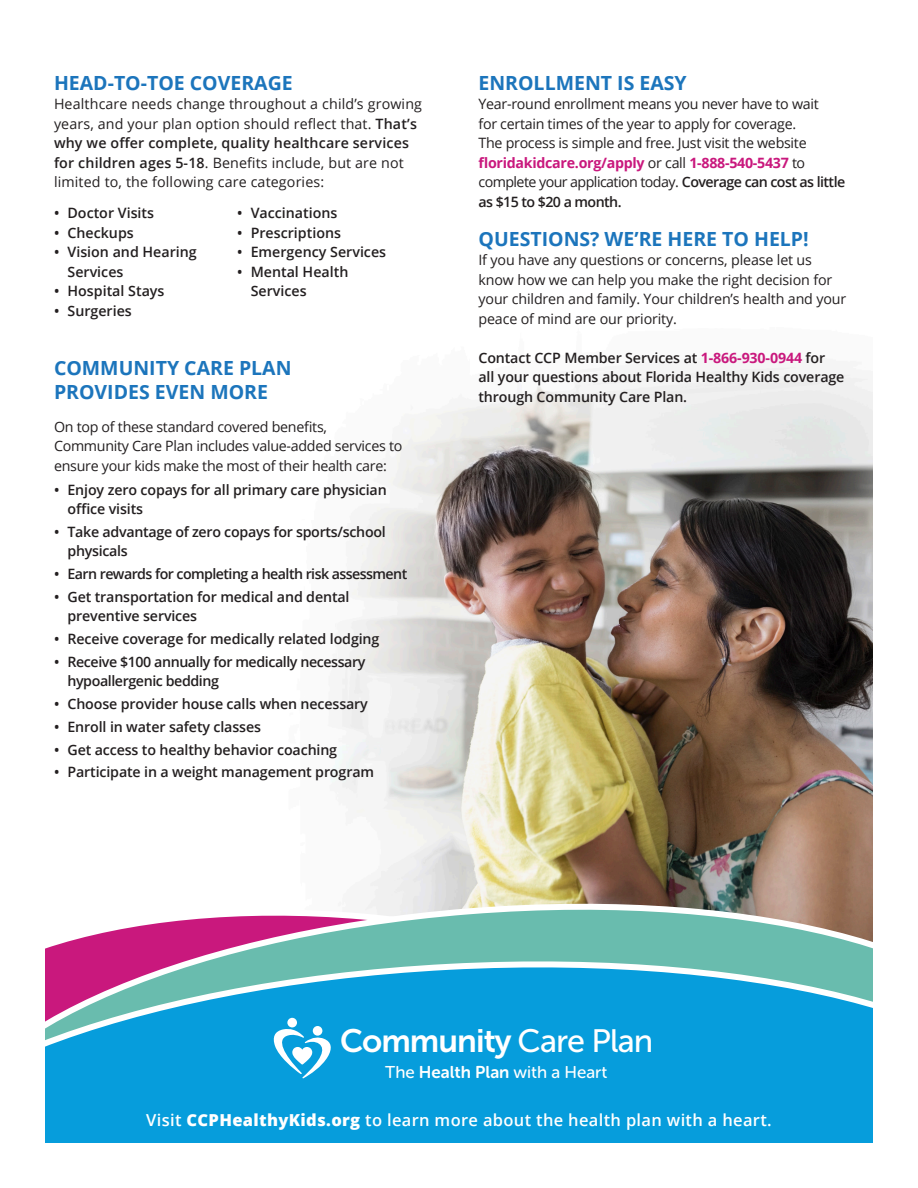
<style>
.page{position:relative;width:918px;height:1188px;background:#fff}
.page>*{position:absolute;margin:0;border:0;box-sizing:border-box;transform-origin:0 0}
.t1{font:32.25px "Museo Sans 700";letter-spacing:-.03em;color:#fff}
.t2{font:700 19.5px/24px "Open Sans";color:#1c75bc}
.t3{font:17.1px "Museo Sans Rounded 500";color:#fff}
.t4{font:600 16.5px "Open Sans";letter-spacing:.02em;color:#fff}
.t5{font:600 14.25px/19.5px "Open Sans";letter-spacing:-.01em;color:#231f20}
.t6{font:14.25px/19.5px "Open Sans";letter-spacing:-.01em;color:#231f20}
.t7{font:14.25px/19.5px "Open Sans";letter-spacing:.01em;color:#231f20}
.t8{font:600 14.25px/19.5px "Open Sans";letter-spacing:-.03em;color:#231f20}
.t9{font:600 14.25px "Open Sans";letter-spacing:-.04em;color:#231f20}
.s1{font-weight:600}
.s2{font-weight:700;color:#c9187d}
.s3{font-family:"Museo Sans 500"}
.s4{font-family:"Museo Sans Rounded 700"}
.s5{font-weight:800}
</style>
<div class="page">
<img style="left:331px;top:367px;width:541px;height:521px">
<svg style="left:46px;top:888px;width:826px;height:62px"></svg>
<svg style="left:46px;top:950px;width:826px;height:192px;background:#239fd4"></svg>
<div style="left:287px;top:1018px;width:10px;height:9px;background:#fff;border-radius:50%"></div>
<svg style="left:272px;top:1028px;width:60px;height:51px"></svg>
<p class="t2" style="left:54px;top:70px;width:240px">HEAD-TO-TOE COVERAGE</p>
<p class="t7" style="left:54px;top:94px;width:370px">Healthcare needs change throughout a child’s growing years, and your plan option should reflect that. <span class="s1">That’s why we offer complete, quality healthcare services for children ages 5-18</span>. Benefits include, but are not limited to, the following care categories:</p>
<p class="t5" style="left:54px;top:203px;width:102px">• Doctor Visits</p>
<p class="t5" style="left:54px;top:223px;width:81px">• Checkups</p>
<p class="t5" style="left:68px;top:242px;width:131px;text-indent:-14px">• Vision and Hearing<br>Services</p>
<p class="t5" style="left:54px;top:281px;width:112px">• Hospital Stays</p>
<p class="t5" style="left:54px;top:301px;width:79px">• Surgeries</p>
<p class="t5" style="left:237px;top:203px;width:102px">• Vaccinations</p>
<p class="t5" style="left:237px;top:223px;width:105px">• Prescriptions</p>
<p class="t5" style="left:237px;top:242px;width:150px">• Emergency Services</p>
<p class="t5" style="left:251px;top:262px;width:99px;text-indent:-14px">• Mental Health<br>Services</p>
<p class="t2" style="left:54px;top:355px;width:239px">COMMUNITY CARE PLAN<br>PROVIDES EVEN MORE</p>
<p class="t6" style="left:54px;top:417px;width:350px">On top of these standard covered benefits,<br>Community Care Plan includes value-added services to ensure your kids make the most of their health care:</p>
<p class="t5" style="left:68px;top:480px;width:321px;text-indent:-14px">• Enjoy zero copays for all primary care physician office visits</p>
<p class="t5" style="left:68px;top:522px;width:320px;text-indent:-14px">• Take advantage of zero copays for sports/school physicals</p>
<p class="t9" style="left:54px;top:564px;width:355px">• Earn rewards for completing a health risk assessment</p>
<p class="t5" style="left:68px;top:587px;width:284px;text-indent:-14px">• Get transportation for medical and dental preventive services</p>
<p class="t5" style="left:54px;top:629px;width:327px">• Receive coverage for medically related lodging</p>
<p class="t8" style="left:68px;top:652px;width:299px;text-indent:-14px">• Receive $100 annually for medically necessary hypoallergenic bedding</p>
<p class="t5" style="left:54px;top:694px;width:315px">• Choose provider house calls when necessary</p>
<p class="t5" style="left:54px;top:717px;width:209px">• Enroll in water safety classes</p>
<p class="t5" style="left:54px;top:739px;width:285px">• Get access to healthy behavior coaching</p>
<p class="t5" style="left:54px;top:762px;width:322px">• Participate in a weight management program</p>
<p class="t2" style="left:478px;top:70px;width:210px">ENROLLMENT IS EASY</p>
<p class="t6" style="left:478px;top:94px;width:368px">Year-round enrollment means you never have to wait<br>for certain times of the year to apply for coverage.<br>The process is simple and free. Just visit the website <span class="s2">floridakidcare.org/apply</span> or call <span class="s2">1-888-540-5437</span> to complete your application today. <span class="s1">Coverage can cost as little as $15 to $20 a month.</span></p>
<p class="t2" style="left:478px;top:226px;width:332px">QUESTIONS? WE’RE HERE TO HELP!</p>
<p class="t6" style="left:478px;top:250px;width:369px">If you have any questions or concerns, please let us know how we can help you make the right decision for your children and family. Your children’s health and your peace of mind are our priority.</p>
<p class="t5" style="left:478px;top:348px;width:367px">Contact CCP Member Services at <span class="s2">1-866-930-0944</span> for all your questions about Florida Healthy Kids coverage through Community Care Plan.</p>
<p class="t1" style="left:340px;top:1023px;width:315px">Community <span class="s3">Care Plan</span></p>
<p class="t3" style="left:385px;top:1062px;width:223px">The <span class="s4">Health Plan</span> with a Heart</p>
<p class="t4" style="left:146px;top:1108px;width:627px">Visit <span class="s5">CCPHealthyKids.org</span> to learn more about the health plan with a heart.</p>
</div>
